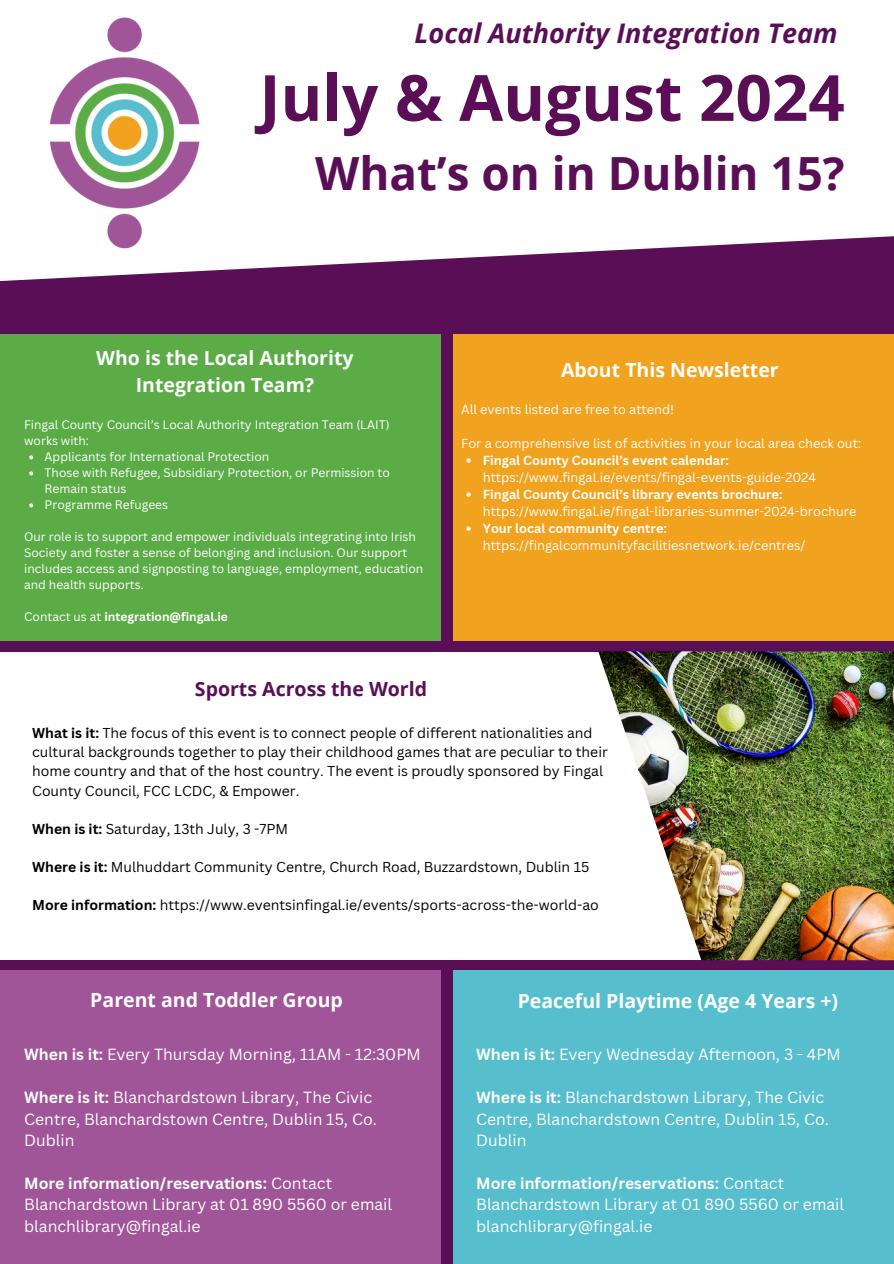
<style>
.page{position:relative;width:894px;height:1264px;background:#fff}
.page>*{position:absolute;margin:0;border:0;box-sizing:border-box;transform-origin:0 0}
.t1{font:700 63.75px "Open Sans";color:#5a0e56}
.t2{font:700 45.75px "Open Sans";color:#5a0e56}
.t3{font:italic 700 27px "Open Sans";color:#5a0e56}
.t4{font:700 19.5px/27px "Open Sans";color:#fff;text-align:center}
.t5{font:700 19.5px "Open Sans";color:#5a0e56}
.t6{font:15.75px/21.5px "Canva Sans";color:#fff}
.t7{font:13.95px/19.2px "Canva Sans";color:#000}
.t8{font:12.75px/17px "Canva Sans";color:#fff}
.t9{font:12px/16px "Canva Sans";color:#fff}
.t10{font:700 12px "Canva Sans";color:#fff}
.s1{font-weight:400}
.s2{font-weight:700}
</style>
<div class="page">
<div style="left:0;top:0;width:893px;height:1263px;background:#5a0e56"></div>
<svg style="left:0;top:0;width:893px;height:281px;background:#ede5ed"></svg>
<div style="left:0;top:334px;width:441px;height:306px;background:#5bac46"></div>
<div style="left:452px;top:334px;width:441px;height:306px;background:#f1a21e"></div>
<div style="left:0;top:652px;width:893px;height:307px;background:#fff"></div>
<div style="left:0;top:970px;width:441px;height:293px;background:#a05598"></div>
<div style="left:452px;top:970px;width:441px;height:293px;background:#57bece"></div>
<img style="left:0;top:9px;width:249px;height:249px">
<img style="left:598px;top:651px;width:295px;height:309px">
<svg style="left:29px;top:455px;width:4px;height:4px"></svg>
<svg style="left:29px;top:471px;width:4px;height:4px"></svg>
<svg style="left:29px;top:503px;width:4px;height:4px"></svg>
<svg style="left:466px;top:458px;width:4px;height:4px"></svg>
<svg style="left:466px;top:492px;width:4px;height:4px"></svg>
<svg style="left:466px;top:526px;width:4px;height:4px"></svg>
<h2 class="t3" style="left:414px;top:14px;width:424px">Local Authority Integration Team</h2>
<h2 class="t1" style="left:259px;top:53px;width:586px">July &amp; August 2024</h2>
<h2 class="t2" style="left:315px;top:141px;width:531px">What’s on in Dublin 15?</h2>
<p class="t4" style="left:96px;top:344px;width:259px">Who is the Local Authority<br>Integration Team?</p>
<p class="t4" style="left:561px;top:355px;width:219px">About This Newsletter</p>
<h4 class="t9" style="left:24px;top:416px;width:367px">Fingal County Council’s Local Authority Integration Team (LAIT) works with:</h4>
<h4 class="t9" style="left:45px;top:448px;width:226px">Applicants for International Protection</h4>
<h4 class="t9" style="left:45px;top:464px;width:347px">Those with Refugee, Subsidiary Protection, or Permission to<br>Remain status</h4>
<h4 class="t9" style="left:45px;top:496px;width:125px">Programme Refugees</h4>
<h2 class="t9" style="left:24px;top:528px;width:400px">Our role is to support and empower individuals integrating into Irish Society and foster a sense of belonging and inclusion. Our support includes access and signposting to language, employment, education and health supports.</h2>
<h3 class="t10" style="left:24px;top:608px;width:205px"><span class="s1">Contact us at</span> integration@fingal.ie</h3>
<h3 class="t8" style="left:461px;top:400px;width:214px">All events listed are free to attend!</h3>
<h3 class="t8" style="left:461px;top:434px;width:401px">For a comprehensive list of activities in your local area check out:</h3>
<h3 class="t8" style="left:482px;top:451px;width:335px"><span class="s2">Fingal County Council’s event calendar: </span>https://www.fingal.ie/events/fingal-events-guide-2024</h3>
<h3 class="t8" style="left:482px;top:485px;width:375px"><span class="s2">Fingal County Council’s library events brochure: </span>https://www.fingal.ie/fingal-libraries-summer-2024-brochure</h3>
<h3 class="t8" style="left:482px;top:519px;width:324px"><span class="s2">Your local community centre: </span>https://fingalcommunityfacilitiesnetwork.ie/centres/</h3>
<p class="t5" style="left:195px;top:675px;width:233px">Sports Across the World</p>
<p class="t7" style="left:32px;top:723px;width:577px"><span class="s2">What is it:</span> The focus of this event is to connect people of different nationalities and cultural backgrounds together to play their childhood games that are peculiar to their home country and that of the host country. The event is proudly sponsored by Fingal County Council, FCC LCDC, &amp; Empower.</p>
<p class="t7" style="left:32px;top:818px;width:257px"><span class="s2">When is it:</span> Saturday, 13th July, 3 -7PM</p>
<p class="t7" style="left:32px;top:857px;width:558px"><span class="s2">Where is it:</span> Mulhuddart Community Centre, Church Road, Buzzardstown, Dublin 15</p>
<p class="t7" style="left:32px;top:895px;width:568px"><span class="s2">More information:</span> https://www.eventsinfingal.ie/events/sports-across-the-world-ao</p>
<h2 class="t4" style="left:90px;top:986px;width:254px">Parent and Toddler Group</h2>
<h4 class="t4" style="left:517px;top:986px;width:322px">Peaceful Playtime (Age 4 Years +)</h4>
<h4 class="t6" style="left:476px;top:1043px;width:366px"><span class="s2">When is it:</span> Every Wednesday Afternoon, 3 - 4PM</h4>
<p class="t6" style="left:476px;top:1086px;width:354px"><span class="s2">Where is it:</span> Blanchardstown Library, The Civic<br>Centre, Blanchardstown Centre, Dublin 15, Co.<br>Dublin</p>
<p class="t6" style="left:476px;top:1171px;width:369px"><span class="s2">More information/reservations:</span> Contact<br>Blanchardstown Library at 01 890 5560 or email blanchlibrary@fingal.ie</p>
<p class="t6" style="left:24px;top:1043px;width:398px"><span class="s2">When is it:</span> Every Thursday Morning, 11AM - 12:30PM</p>
<p class="t6" style="left:24px;top:1086px;width:354px"><span class="s2">Where is it:</span> Blanchardstown Library, The Civic<br>Centre, Blanchardstown Centre, Dublin 15, Co.<br>Dublin</p>
<h2 class="t6" style="left:24px;top:1171px;width:369px"><span class="s2">More information/reservations:</span> Contact<br>Blanchardstown Library at 01 890 5560 or email blanchlibrary@fingal.ie</h2>
</div>
